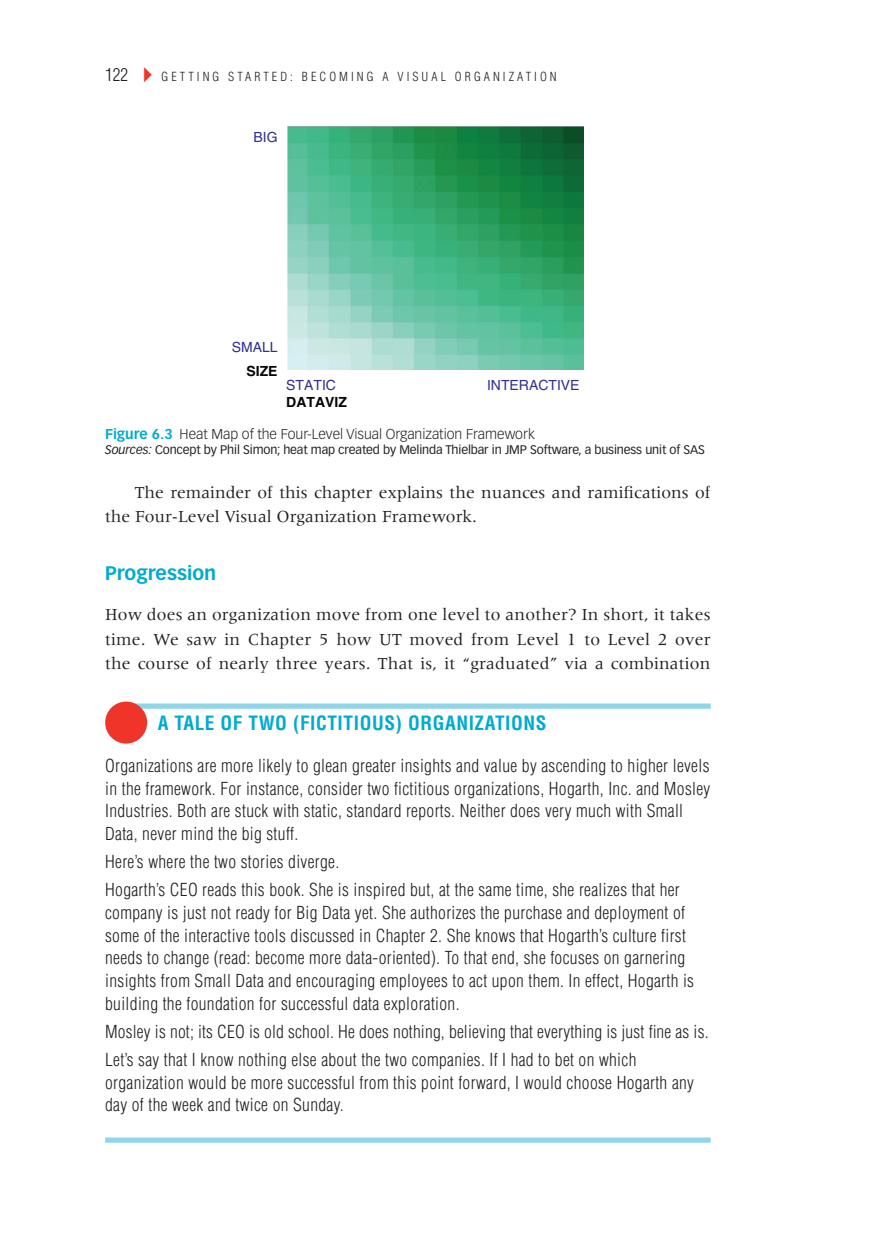
<style>
.page{position:relative;width:882px;height:1260px;background:#fff}
.page>*{position:absolute;margin:0;border:0;box-sizing:border-box;transform-origin:0 0}
.t1{font:700 condensed 19.25px "Helvetica LT Std";letter-spacing:.03em;color:#00abcf}
.t2{font:700 19.25px "Vectora LT Std";color:#00abcf}
.t3{font:300 condensed 17.5px/22.8px "Helvetica LT Std";letter-spacing:.02em;color:#231f20}
.t4{font:17.5px/24.5px "Meridien LT Std";color:#231f20}
.t5{font:300 14px "Vectora LT Std";color:#231f20}
.t6{font:14px/23.3px "Helvetica LT Std";color:#2e3092;text-align:right}
.t7{font:700 14px "Helvetica LT Std";color:#050504}
.t8{font:12.25px "Vectora LT Std";letter-spacing:-.01em;color:#231f20}
.t9{font:300 condensed 12.25px "Helvetica LT Std";letter-spacing:.25em;color:#231f20}
.s1{font-size:17.5px}
.s2{color:#ef342a}
.s3{font-weight:700;color:#050504}
.s4{font-weight:700;color:#00abcf}
.s5{font-style:italic}
</style>
<div class="page">
<img style="left:287px;top:126px;width:297px;height:243px">
<div style="left:121px;top:704px;width:590px;height:5px;background:#90d6e8"></div>
<div style="left:105px;top:1138px;width:606px;height:5px;background:#90d6e8"></div>
<div style="left:105px;top:702px;width:42px;height:42px;background:#ef342a;border-radius:50%"></div>
<p class="t9" style="left:105px;top:69px;width:453px"><span class="s1">122</span> <span class="s2">▸</span> Getting Started: Becoming a Vis ual O rg anization</p>
<p class="t6" style="left:254px;top:126px;width:26px">BIG</p>
<p class="t6" style="left:232px;top:336px;width:47px">SMALL<br><span class="s3">SIZE</span></p>
<p class="t6" style="left:286px;top:374px;width:51px">STATIC</p>
<p class="t6" style="left:487px;top:374px;width:94px">INTERACTIVE</p>
<p class="t7" style="left:286px;top:394px;width:62px">DATAVIZ</p>
<p class="t5" style="left:105px;top:426px;width:431px"><span class="s4">Figure 6.3</span> Heat Map of the Four-Level Visual Organization Framework</p>
<p class="t8" style="left:105px;top:443px;width:601px"><span class="s5">Sources:</span> Concept by Phil Simon; heat map created by Melinda Thielbar in JMP Software, a business unit of SAS</p>
<p class="t4" style="left:105px;top:480px;width:607px;text-indent:30px">The remainder of this chapter explains the nuances and ramifications of the Four-Level Visual Organization Framework.</p>
<p class="t2" style="left:105px;top:562px;width:113px">Progression</p>
<p class="t4" style="left:105px;top:602px;width:607px;text-align:justify">How does an organization move from one level to another? In short, it takes time. We saw in Chapter 5 how UT moved from Level 1 to Level 2 over the course of nearly three years. That is, it “graduated” via a combination</p>
<p class="t1" style="left:158px;top:711px;width:390px">A TALE OF TWO (FICTITIOUS) ORGANIZATIONS</p>
<p class="t3" style="left:105px;top:754px;width:607px">Organizations are more likely to glean greater insights and value by ascending to higher levels in the framework. For instance, consider two fictitious organizations, Hogarth, I nc. and Mosley I ndustries. Both are stuck with static, standard reports. Neither does very much with Small Data, never mind the big stuff.</p>
<p class="t3" style="left:105px;top:848px;width:236px;line-height:28px">Here’s where the two stories diverge.<br>Hogarth’s CEO</p>
<p class="t3" style="left:105px;top:878px;width:590px;text-indent:97px">reads this book. She is inspired but, at the same time, she realizes that her company is just not ready for Big Data yet. She authorizes the purchase and deployment of some of the interactive tools discussed in Chapter 2. She knows that Hogarth’s culture first needs to change (read: become more data-oriented). To that end, she focuses on garnering insights from Small Data and encouraging employees to act upon them. I n effect, Hogarth is building the foundation for successful data exploration.</p>
<p class="t3" style="left:105px;top:1020px;width:122px">Mosley is not; its CEO</p>
<p class="t3" style="left:105px;top:1017px;width:605px;line-height:28px;text-indent:144px">is old school. He does nothing, believing that everything is just fine as is.<br>Let’s say that I know nothing else about the two companies. If I had to bet on which</p>
<p class="t3" style="left:105px;top:1071px;width:590px">organization would be more successful from this point forward, I would choose Hogarth any day of the week and twice on Sunday.</p>
</div>
